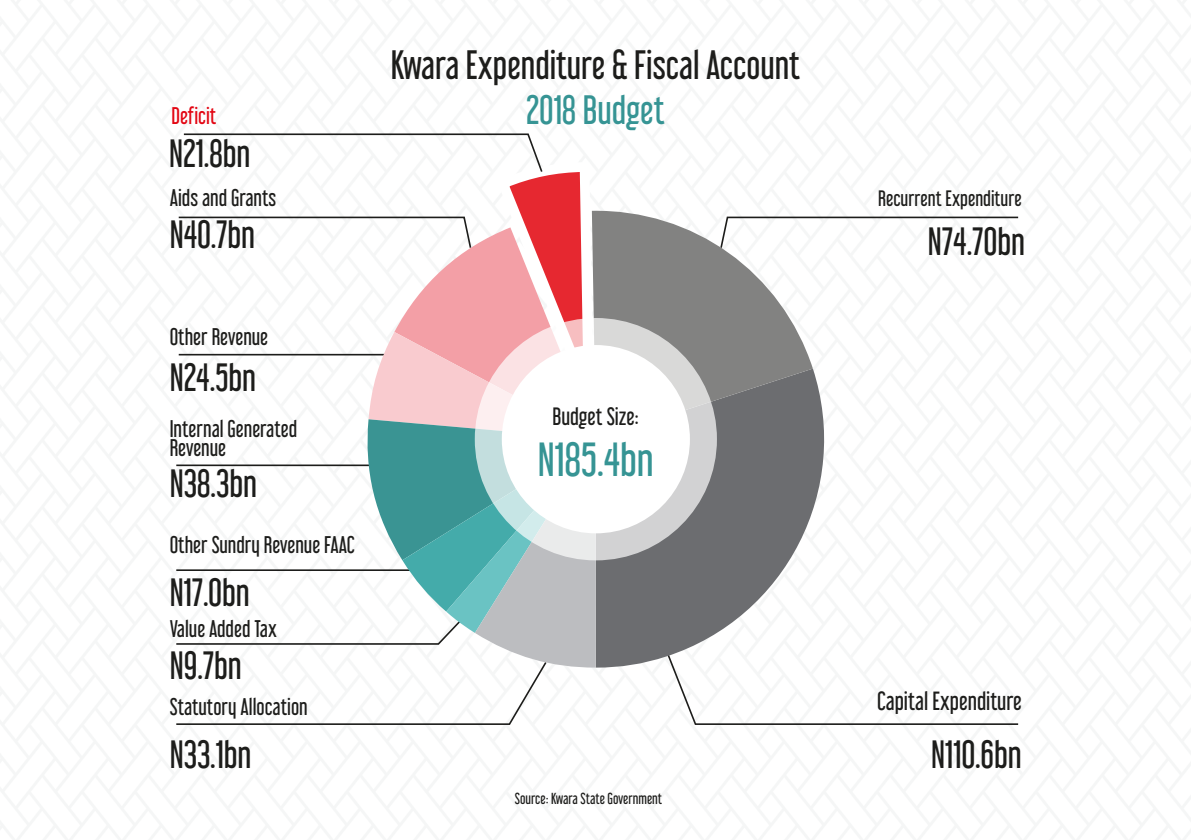
<style>
.page{position:relative;width:1191px;height:840px;background:#fff}
.page>*{position:absolute;margin:0;border:0;box-sizing:border-box;transform-origin:0 0}
.t1{font:42px "Libel Suit Rg";color:#369494}
.t2{font:36px "Libel Suit Rg";color:#1d1d1b}
.t3{font:36px "Libel Suit Rg";color:#369494}
.t4{font:34.6px/72.6px "Libel Suit Rg";color:#1d1d1b}
.t5{font:23px "Libel Suit Rg";color:#1d1d1b}
.t6{font:22px "Libel Suit Rg";color:#1d1d1b}
.t7{font:21.2px/19.2px "Libel Suit Rg";color:#1d1d1b}
.t8{font:21.2px "Libel Suit Rg";color:#e30613}
.t9{font:19.6px "Libel Suit Rg";color:#1d1d1b}
.t10{font:14px "Libel Suit Rg";color:#1d1d1b}
</style>
<div class="page">
<svg style="left:813px;top:216px;width:206px;height:3px"></svg>
<svg style="left:672px;top:667px;width:347px;height:58px"></svg>
<svg style="left:601px;top:368px;width:224px;height:299px;fill:#6c6d70"></svg>
<svg style="left:601px;top:210px;width:212px;height:229px;fill:#828281"></svg>
<div style="left:475px;top:318px;width:242px;height:242px;background:#d2d2d3;border-radius:50%"></div>
<div style="left:502px;top:345px;width:188px;height:188px;background:#fff;border-radius:50%"></div>
<svg style="left:176px;top:133px;width:425px;height:592px"></svg>
<p class="t8" style="left:171px;top:98px;width:47px">Deficit</p>
<h3 class="t4" style="left:169px;top:113px;width:83px">N21.8bn</h3>
<h2 class="t2" style="left:391px;top:35px;width:411px">Kwara Expenditure &amp; Fiscal Account</h2>
<h2 class="t3" style="left:526px;top:80px;width:140px">2018 Budget</h2>
<p class="t7" style="left:170px;top:186px;width:108px">Aids and Grants</p>
<p class="t9" style="left:878px;top:182px;width:145px">Recurrent Expenditure</p>
<h3 class="t4" style="left:170px;top:194px;width:87px">N40.7bn</h3>
<p class="t7" style="left:170px;top:324px;width:100px">Other Revenue</p>
<h3 class="t4" style="left:170px;top:337px;width:88px">N24.5bn</h3>
<p class="t7" style="left:170px;top:416px;width:129px">Internal Generated<br>Revenue</p>
<h3 class="t4" style="left:170px;top:442px;width:89px">N38.3bn</h3>
<p class="t7" style="left:170px;top:533px;width:186px">Other Sundry Revenue FAAC</p>
<h3 class="t4" style="left:170px;top:552px;width:82px">N17.0bn<br>N9.7bn</h3>
<p class="t7" style="left:170px;top:694px;width:140px">Statutory Allocation</p>
<h3 class="t4" style="left:170px;top:714px;width:83px">N33.1bn</h3>
<p class="t7" style="left:170px;top:616px;width:109px">Value Added Tax</p>
<p class="t6" style="left:552px;top:398px;width:88px">Budget Size:</p>
<h1 class="t1" style="left:538px;top:424px;width:117px">N185.4bn</h1>
<p class="t10" style="left:515px;top:786px;width:149px">Source: Kwara State Government</p>
<h3 class="t4" style="left:928px;top:201px;width:99px">N74.70bn</h3>
<p class="t5" style="left:877px;top:682px;width:146px">Capital Expenditure</p>
<h3 class="t4" style="left:931px;top:714px;width:92px">N110.6bn</h3>
</div>
